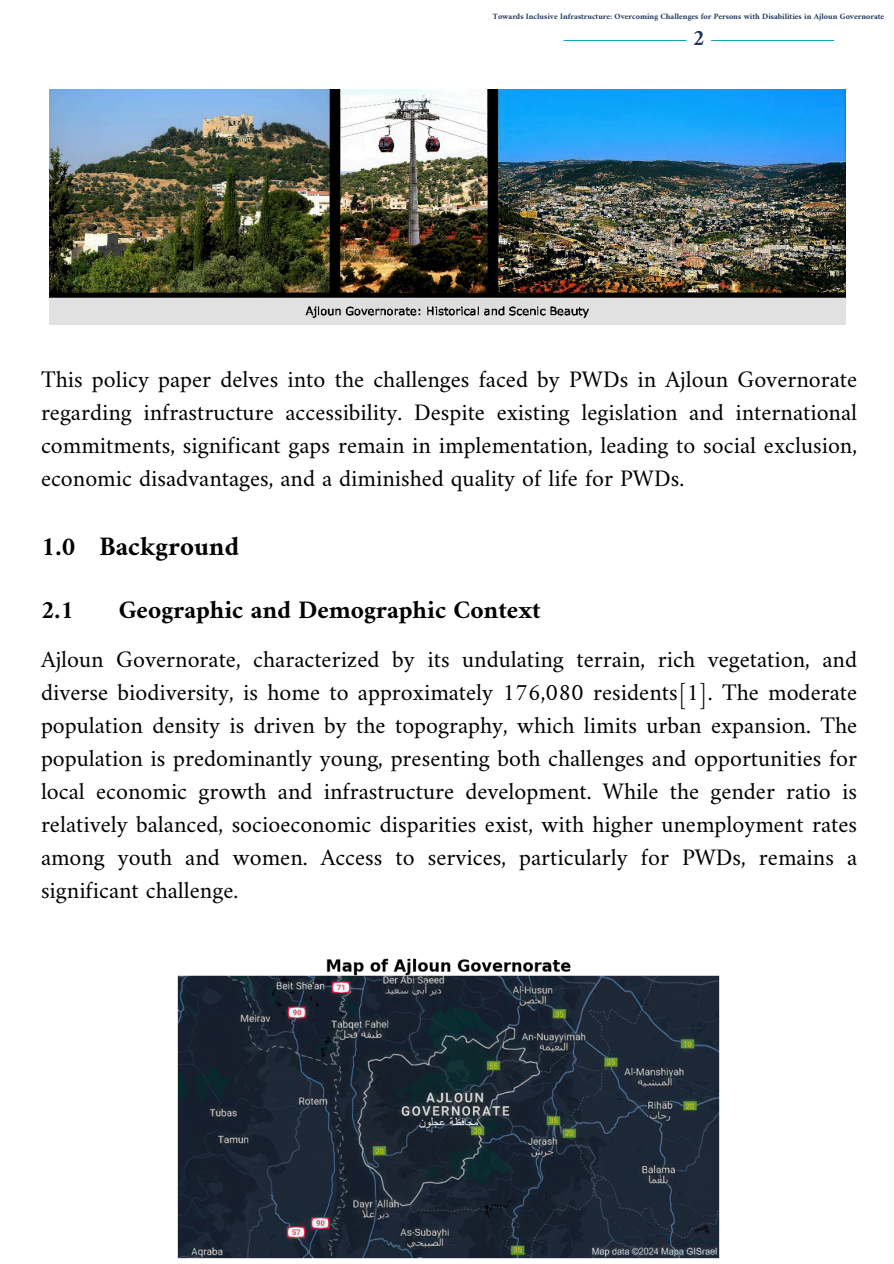
<style>
.page{position:relative;width:894px;height:1264px;background:#fff}
.page>*{position:absolute;margin:0;border:0;box-sizing:border-box;transform-origin:0 0}
.t1{font:700 27px "Amiri";color:#000}
.t2{font:700 25.5px "Amiri";color:#000}
.t3{font:24px/33px "Amiri";color:#000;text-align:justify}
.t4{font:700 22.5px "Amiri";color:#1f355a}
.t5{font:700 8.25px "Amiri";color:#1f355a}
</style>
<div class="page">
<svg style="left:563px;top:40px;width:271px;height:1px"></svg>
<img style="left:49px;top:89px;width:795px;height:235px">
<img style="left:177px;top:958px;width:543px;height:301px">
<h1 class="t5" style="left:493px;top:11px;width:392px">Towards Inclusive Infrastructure: Overcoming Challenges for Persons with Disabilities in Ajloun Governorate</h1>
<p class="t4" style="left:692px;top:25px;width:13px">2</p>
<p class="t3" style="left:41px;top:362px;width:817px">This policy paper delves into the challenges faced by PWDs in Ajloun Governorate regarding infrastructure accessibility. Despite existing legislation and international commitments, significant gaps remain in implementation, leading to social exclusion, economic disadvantages, and a diminished quality of life for PWDs.</p>
<p class="t1" style="left:41px;top:530px;width:199px">1.0 Background</p>
<p class="t2" style="left:41px;top:594px;width:34px">2.1</p>
<p class="t2" style="left:119px;top:594px;width:423px">Geographic and Demographic Context</p>
<h2 class="t3" style="left:41px;top:642px;width:817px">Ajloun Governorate, characterized by its undulating terrain, rich vegetation, and diverse biodiversity, is home to approximately 176,080 residents[1]. The moderate population density is driven by the topography, which limits urban expansion. The population is predominantly young, presenting both challenges and opportunities for local economic growth and infrastructure development. While the gender ratio is relatively balanced, socioeconomic disparities exist, with higher unemployment rates among youth and women. Access to services, particularly for PWDs, remains a significant challenge.</h2>
</div>
